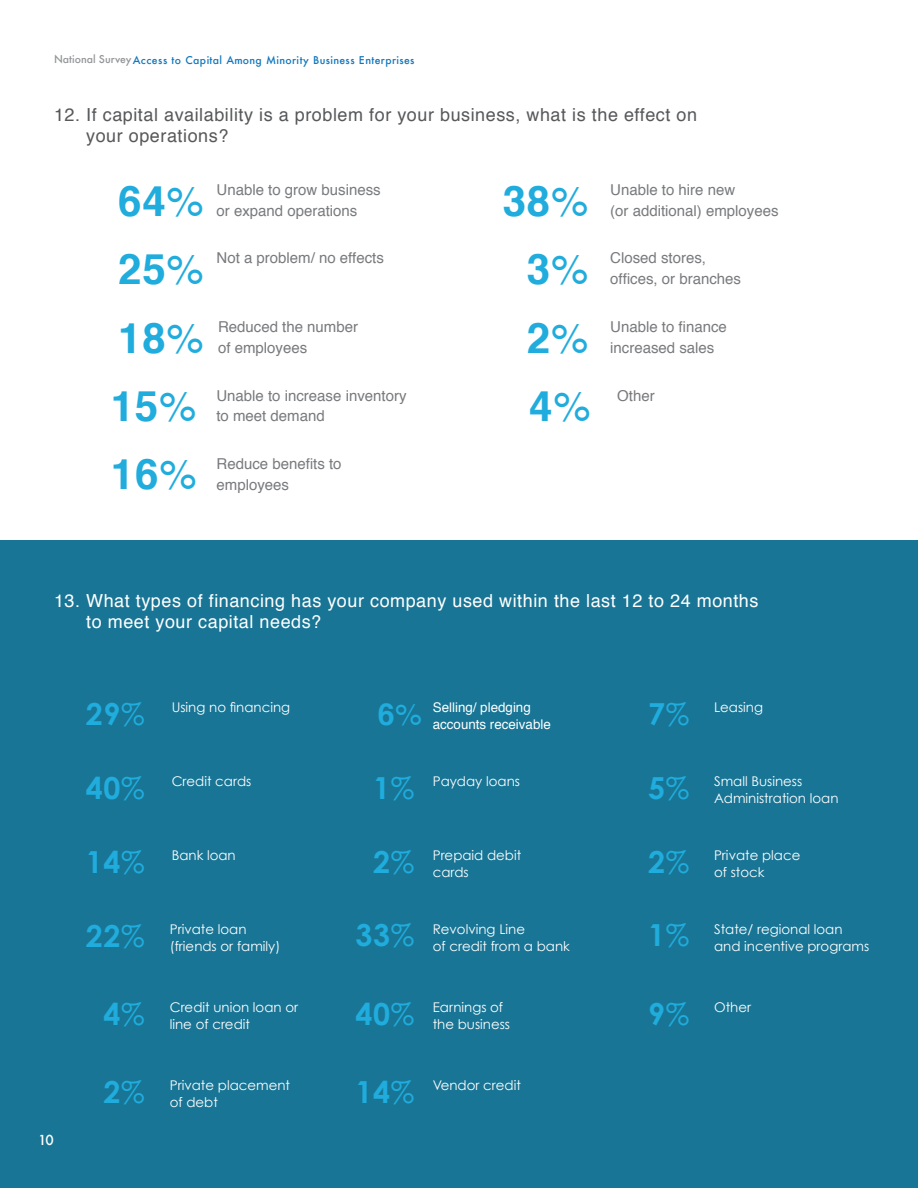
<style>
.page{position:relative;width:918px;height:1188px;background:#fff}
.page>*{position:absolute;margin:0;border:0;box-sizing:border-box;transform-origin:0 0}
.t1{font:700 42.15px "Helvetica";letter-spacing:.02em;color:#20acdc}
.t2{font:700 30.3px "Century Gothic";letter-spacing:.02em;color:#20acdc}
.t3{font:700 30.3px "Helvetica";color:#20acdc}
.t4{font:18px/21px "Helvetica";letter-spacing:.03em;color:#fff}
.t5{font:18px/21px "Helvetica";letter-spacing:.03em;color:#57585a}
.t6{font:15px/20.7px "Helvetica";color:#787a7d}
.t7{font:500 13.5px "Futura";color:#fff}
.t8{font:13.35px/17px "Century Gothic";color:#fff}
.t9{font:13.35px/17px "Helvetica";color:#fff}
.t10{font:500 10.5px "Futura";letter-spacing:.03em;color:#1077be}
.s1{color:#939598}
.s2{font-weight:400}
</style>
<div class="page">
<div style="left:0;top:540px;width:918px;height:648px;background:#187595"></div>
<p class="t10" style="left:54px;top:53px;width:362px"><span class="s1">National Survey</span>Access to Capital Among Minority Business Enterprises</p>
<p class="t5" style="left:86px;top:105px;width:612px;text-indent:-32px">12. If capital availability is a problem for your business, what is the effect on your operations?</p>
<p class="t1" style="left:118px;top:167px;width:87px">64<span class="s2">%</span></p>
<p class="t6" style="left:217px;top:180px;width:166px">Unable to grow business or expand operations</p>
<p class="t1" style="left:118px;top:235px;width:87px">25<span class="s2">%</span></p>
<p class="t6" style="left:217px;top:248px;width:169px">Not a problem/ no effects</p>
<p class="t1" style="left:503px;top:167px;width:87px">38<span class="s2">%</span></p>
<p class="t6" style="left:610px;top:180px;width:170px">Unable to hire new<br>(or additional) employees</p>
<p class="t1" style="left:527px;top:235px;width:63px">3<span class="s2">%</span></p>
<p class="t6" style="left:610px;top:248px;width:132px">Closed stores, offices, or branches</p>
<p class="t1" style="left:527px;top:304px;width:63px">2<span class="s2">%</span></p>
<p class="t6" style="left:610px;top:317px;width:118px">Unable to finance increased sales</p>
<p class="t1" style="left:529px;top:372px;width:63px">4<span class="s2">%</span></p>
<p class="t6" style="left:617px;top:386px;width:39px">Other</p>
<p class="t1" style="left:118px;top:304px;width:87px">18<span class="s2">%</span></p>
<p class="t6" style="left:218px;top:317px;width:142px">Reduced the number of employees</p>
<p class="t1" style="left:111px;top:372px;width:87px">15<span class="s2">%</span></p>
<p class="t6" style="left:216px;top:386px;width:192px">Unable to increase inventory to meet demand</p>
<p class="t1" style="left:111px;top:440px;width:87px">16<span class="s2">%</span></p>
<p class="t6" style="left:217px;top:454px;width:127px">Reduce benefits to employees</p>
<p class="t4" style="left:86px;top:590px;width:674px;text-indent:-32px">13. What types of financing has your company used within the last 12 to 24 months to meet your capital needs?</p>
<p class="t7" style="left:38px;top:1131px;width:17px">10</p>
<p class="t2" style="left:86px;top:695px;width:60px">29<span class="s2">%</span></p>
<p class="t8" style="left:172px;top:699px;width:120px">Using no financing</p>
<p class="t2" style="left:86px;top:769px;width:60px">40<span class="s2">%</span></p>
<p class="t8" style="left:172px;top:772px;width:81px">Credit cards</p>
<p class="t2" style="left:86px;top:842px;width:60px">14<span class="s2">%</span></p>
<p class="t8" style="left:172px;top:846px;width:66px">Bank loan</p>
<p class="t2" style="left:86px;top:917px;width:60px">22<span class="s2">%</span></p>
<p class="t8" style="left:170px;top:920px;width:112px">Private loan (friends or family)</p>
<p class="t2" style="left:103px;top:995px;width:43px">4<span class="s2">%</span></p>
<p class="t8" style="left:170px;top:998px;width:130px">Credit union loan or line of credit</p>
<p class="t2" style="left:103px;top:1073px;width:43px">2<span class="s2">%</span></p>
<p class="t8" style="left:170px;top:1077px;width:122px">Private placement of debt</p>
<p class="t3" style="left:378px;top:690px;width:46px">6<span class="s2">%</span></p>
<p class="t9" style="left:433px;top:699px;width:120px">Selling/ pledging accounts receivable</p>
<p class="t2" style="left:373px;top:769px;width:43px">1<span class="s2">%</span></p>
<p class="t8" style="left:433px;top:772px;width:89px">Payday loans</p>
<p class="t2" style="left:373px;top:842px;width:43px">2<span class="s2">%</span></p>
<p class="t8" style="left:433px;top:846px;width:90px">Prepaid debit cards</p>
<p class="t2" style="left:356px;top:916px;width:60px">33<span class="s2">%</span></p>
<p class="t8" style="left:433px;top:920px;width:139px">Revolving Line<br>of credit from a bank</p>
<p class="t2" style="left:356px;top:995px;width:60px">40<span class="s2">%</span></p>
<p class="t8" style="left:433px;top:998px;width:79px">Earnings of the business</p>
<p class="t2" style="left:356px;top:1073px;width:60px">14<span class="s2">%</span></p>
<p class="t8" style="left:433px;top:1077px;width:90px">Vendor credit</p>
<p class="t2" style="left:648px;top:695px;width:43px">7<span class="s2">%</span></p>
<p class="t8" style="left:714px;top:699px;width:50px">Leasing</p>
<p class="t2" style="left:648px;top:769px;width:43px">5<span class="s2">%</span></p>
<p class="t8" style="left:714px;top:772px;width:126px">Small Business<br>Administration loan</p>
<p class="t2" style="left:648px;top:842px;width:43px">2<span class="s2">%</span></p>
<p class="t8" style="left:714px;top:846px;width:88px">Private place of stock</p>
<p class="t2" style="left:648px;top:916px;width:43px">1<span class="s2">%</span></p>
<p class="t8" style="left:714px;top:920px;width:157px">State/ regional loan and incentive programs</p>
<p class="t2" style="left:648px;top:995px;width:43px">9<span class="s2">%</span></p>
<p class="t8" style="left:714px;top:998px;width:39px">Other</p>
</div>
